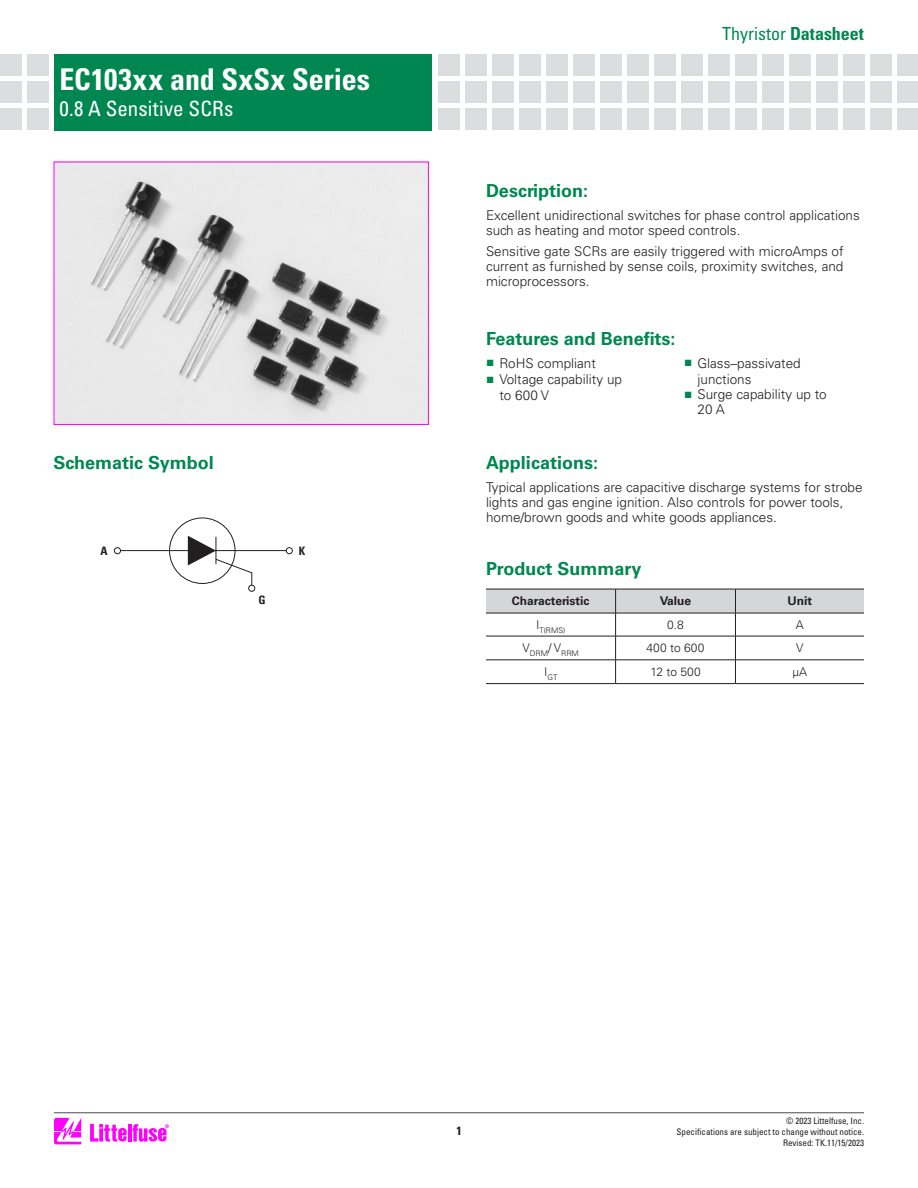
<style>
.page{position:relative;width:918px;height:1188px;background:#fff}
.page>*{position:absolute;margin:0;border:0;box-sizing:border-box;transform-origin:0 0}
.t1{font:700 condensed 30px "Univers LT Std";letter-spacing:.005em;color:#fff}
.t2{font:condensed 21px "Univers LT Std";letter-spacing:.01em;color:#fff}
.t3{font:700 18px "Univers LT Std";color:#008751}
.t4{font:condensed 18px "Univers LT Std";color:#008751}
.t5{font:300 13.5px/15px "Univers LT Std";color:#231f20}
.t6{font:700 12px "Univers LT Std";color:#231f20}
.t7{font:300 12px "Univers LT Std";color:#231f20}
.t8{font:700 condensed 12px "Univers LT Std";color:#231f20}
.t9{font:700 condensed 11.7px "Univers LT Std";color:#231f20}
.t10{font:condensed 9px/10.6px "Univers LT Std";color:#231f20;text-align:right}
.t11{font:300 7.8px "Univers LT Std";color:#231f20}
.s1{font-weight:700}
.s2{font-family:"Arial";font-weight:400;color:#008751}
</style>
<div class="page">
<svg style="left:54px;top:1118px;width:27px;height:26px"></svg>
<hr style="left:128px;top:1124px;width:3px;height:18px;background:#f0f">
<svg style="left:133px;top:1124px;width:36px;height:18px"></svg>
<svg style="left:90px;top:1124px;width:37px;height:18px"></svg>
<hr style="left:54px;top:1112px;width:810px;height:1px;background:#4b4c4d">
<div style="left:27px;top:54px;width:22px;height:22px;background:#dcddde"></div>
<div style="left:27px;top:82px;width:22px;height:21px;background:#dcddde"></div>
<div style="left:27px;top:109px;width:22px;height:21px;background:#dcddde"></div>
<div style="left:0;top:54px;width:22px;height:22px;background:#dcddde"></div>
<div style="left:0;top:82px;width:22px;height:21px;background:#dcddde"></div>
<div style="left:0;top:109px;width:22px;height:21px;background:#dcddde"></div>
<div style="left:492px;top:54px;width:22px;height:22px;background:#dcddde"></div>
<div style="left:492px;top:82px;width:22px;height:21px;background:#dcddde"></div>
<div style="left:492px;top:109px;width:22px;height:21px;background:#dcddde"></div>
<div style="left:465px;top:54px;width:22px;height:22px;background:#dcddde"></div>
<div style="left:465px;top:82px;width:22px;height:21px;background:#dcddde"></div>
<div style="left:465px;top:109px;width:22px;height:21px;background:#dcddde"></div>
<div style="left:546px;top:54px;width:22px;height:22px;background:#dcddde"></div>
<div style="left:546px;top:82px;width:22px;height:21px;background:#dcddde"></div>
<div style="left:546px;top:109px;width:22px;height:21px;background:#dcddde"></div>
<div style="left:519px;top:54px;width:22px;height:22px;background:#dcddde"></div>
<div style="left:519px;top:82px;width:22px;height:21px;background:#dcddde"></div>
<div style="left:519px;top:109px;width:22px;height:21px;background:#dcddde"></div>
<div style="left:600px;top:54px;width:22px;height:22px;background:#dcddde"></div>
<div style="left:600px;top:82px;width:22px;height:21px;background:#dcddde"></div>
<div style="left:600px;top:109px;width:22px;height:21px;background:#dcddde"></div>
<div style="left:573px;top:54px;width:22px;height:22px;background:#dcddde"></div>
<div style="left:438px;top:54px;width:22px;height:22px;background:#dcddde"></div>
<div style="left:573px;top:82px;width:22px;height:21px;background:#dcddde"></div>
<div style="left:438px;top:82px;width:22px;height:21px;background:#dcddde"></div>
<div style="left:573px;top:109px;width:22px;height:21px;background:#dcddde"></div>
<div style="left:438px;top:109px;width:22px;height:21px;background:#dcddde"></div>
<div style="left:654px;top:54px;width:22px;height:22px;background:#dcddde"></div>
<div style="left:654px;top:82px;width:22px;height:21px;background:#dcddde"></div>
<div style="left:654px;top:109px;width:22px;height:21px;background:#dcddde"></div>
<div style="left:627px;top:54px;width:22px;height:22px;background:#dcddde"></div>
<div style="left:627px;top:82px;width:22px;height:21px;background:#dcddde"></div>
<div style="left:627px;top:109px;width:22px;height:21px;background:#dcddde"></div>
<div style="left:708px;top:54px;width:22px;height:22px;background:#dcddde"></div>
<div style="left:708px;top:82px;width:22px;height:21px;background:#dcddde"></div>
<div style="left:708px;top:109px;width:22px;height:21px;background:#dcddde"></div>
<div style="left:681px;top:54px;width:22px;height:22px;background:#dcddde"></div>
<div style="left:681px;top:82px;width:22px;height:21px;background:#dcddde"></div>
<div style="left:681px;top:109px;width:22px;height:21px;background:#dcddde"></div>
<div style="left:762px;top:54px;width:22px;height:22px;background:#dcddde"></div>
<div style="left:762px;top:82px;width:22px;height:21px;background:#dcddde"></div>
<div style="left:762px;top:109px;width:22px;height:21px;background:#dcddde"></div>
<div style="left:735px;top:54px;width:22px;height:22px;background:#dcddde"></div>
<div style="left:735px;top:82px;width:22px;height:21px;background:#dcddde"></div>
<div style="left:735px;top:109px;width:22px;height:21px;background:#dcddde"></div>
<div style="left:816px;top:54px;width:22px;height:22px;background:#dcddde"></div>
<div style="left:816px;top:81px;width:22px;height:22px;background:#dcddde"></div>
<div style="left:816px;top:108px;width:22px;height:22px;background:#dcddde"></div>
<div style="left:789px;top:54px;width:22px;height:22px;background:#dcddde"></div>
<div style="left:789px;top:81px;width:22px;height:22px;background:#dcddde"></div>
<div style="left:789px;top:108px;width:22px;height:22px;background:#dcddde"></div>
<div style="left:870px;top:54px;width:22px;height:22px;background:#dcddde"></div>
<div style="left:870px;top:81px;width:22px;height:22px;background:#dcddde"></div>
<div style="left:870px;top:108px;width:22px;height:22px;background:#dcddde"></div>
<div style="left:843px;top:54px;width:22px;height:22px;background:#dcddde"></div>
<div style="left:843px;top:81px;width:22px;height:22px;background:#dcddde"></div>
<div style="left:843px;top:108px;width:22px;height:22px;background:#dcddde"></div>
<div style="left:897px;top:54px;width:21px;height:22px;background:#dcddde"></div>
<div style="left:897px;top:81px;width:21px;height:22px;background:#dcddde"></div>
<div style="left:897px;top:108px;width:21px;height:22px;background:#dcddde"></div>
<div style="left:54px;top:54px;width:378px;height:76px;background:#008751"></div>
<hr style="left:486px;top:683px;width:130px;height:1px;background:#231f20">
<hr style="left:616px;top:683px;width:119px;height:1px;background:#231f20">
<hr style="left:735px;top:683px;width:129px;height:1px;background:#231f20">
<svg style="left:486px;top:589px;width:378px;height:94px"></svg>
<img style="left:56px;top:164px;width:371px;height:259px">
<div style="left:54px;top:162px;width:375px;height:263px;border:1px solid #f0f"></div>
<hr style="left:118px;top:550px;width:172px;height:1px;background:#231f20">
<div style="left:286px;top:548px;width:7px;height:6px;border:1px solid #231f20;border-radius:50%"></div>
<div style="left:114px;top:548px;width:7px;height:6px;background:#fff;border-radius:50%"></div>
<div style="left:114px;top:548px;width:7px;height:6px;border:1px solid #231f20;border-radius:50%"></div>
<svg style="left:188px;top:536px;width:67px;height:55px"></svg>
<h1 class="t1" style="left:59px;top:62px;width:312px">EC103xx and SxSx Series</h1>
<h2 class="t2" style="left:59px;top:100px;width:176px">0.8 A Sensitive SCRs</h2>
<h3 class="t3" style="left:54px;top:456px;width:162px">Schematic Symbol</h3>
<p class="t9" style="left:101px;top:544px;width:9px">A</p>
<p class="t9" style="left:299px;top:544px;width:8px">K</p>
<p class="t9" style="left:259px;top:593px;width:9px">G</p>
<h3 class="t4" style="left:722px;top:27px;width:143px">Thyristor <span class="s1">Datasheet</span></h3>
<h3 class="t3" style="left:486px;top:184px;width:104px">Description:</h3>
<p class="t5" style="left:486px;top:209px;width:375px">Excellent unidirectional switches for phase control applications such as heating and motor speed controls.</p>
<p class="t5" style="left:486px;top:245px;width:359px;text-align:justify">Sensitive gate SCRs are easily triggered with microAmps of current as furnished by sense coils, proximity switches, and microprocessors.</p>
<h3 class="t3" style="left:486px;top:332px;width:191px">Features and Benefits:</h3>
<p class="t5" style="left:486px;top:357px;width:111px"><span class="s2">■</span> RoHS compliant</p>
<p class="t5" style="left:500px;top:372px;width:124px;line-height:16.2px;text-indent:-13px"><span class="s2">■</span> Voltage capability up to 600 V</p>
<p class="t5" style="left:698px;top:356px;width:105px;line-height:16.2px;text-indent:-13px"><span class="s2">■</span> Glass–passivated junctions</p>
<p class="t5" style="left:698px;top:388px;width:131px;text-indent:-13px"><span class="s2">■</span> Surge capability up to<br>20 A</p>
<h3 class="t3" style="left:486px;top:456px;width:114px">Applications:</h3>
<p class="t5" style="left:486px;top:481px;width:378px">Typical applications are capacitive discharge systems for strobe lights and gas engine ignition. Also controls for power tools, home/brown goods and white goods appliances.</p>
<h3 class="t3" style="left:486px;top:562px;width:157px">Product Summary</h3>
<p class="t6" style="left:512px;top:596px;width:79px">Characteristic</p>
<p class="t6" style="left:660px;top:596px;width:33px">Value</p>
<p class="t6" style="left:787px;top:596px;width:26px">Unit</p>
<p class="t11" style="left:536px;top:627px;width:31px"><sup>I</sup>T(RMS)</p>
<p class="t7" style="left:667px;top:620px;width:18px">0.8</p>
<p class="t7" style="left:796px;top:620px;width:10px">A</p>
<p class="t11" style="left:523px;top:650px;width:58px"><sup>V</sup>DRM<sup>/</sup> <sup>V</sup>RRM</p>
<p class="t7" style="left:647px;top:643px;width:59px">400 to 600</p>
<p class="t7" style="left:796px;top:643px;width:9px">V</p>
<p class="t11" style="left:544px;top:674px;width:15px"><sup>I</sup>GT</p>
<p class="t7" style="left:650px;top:667px;width:52px">12 to 500</p>
<p class="t7" style="left:792px;top:667px;width:16px">µA</p>
<p class="t8" style="left:456px;top:1124px;width:7px">1</p>
<p class="t10" style="left:677px;top:1117px;width:189px">© 2023 Littelfuse, Inc.<br>Specifications are subject to change without notice.<br>Revised: TK.11/15/2023</p>
</div>
